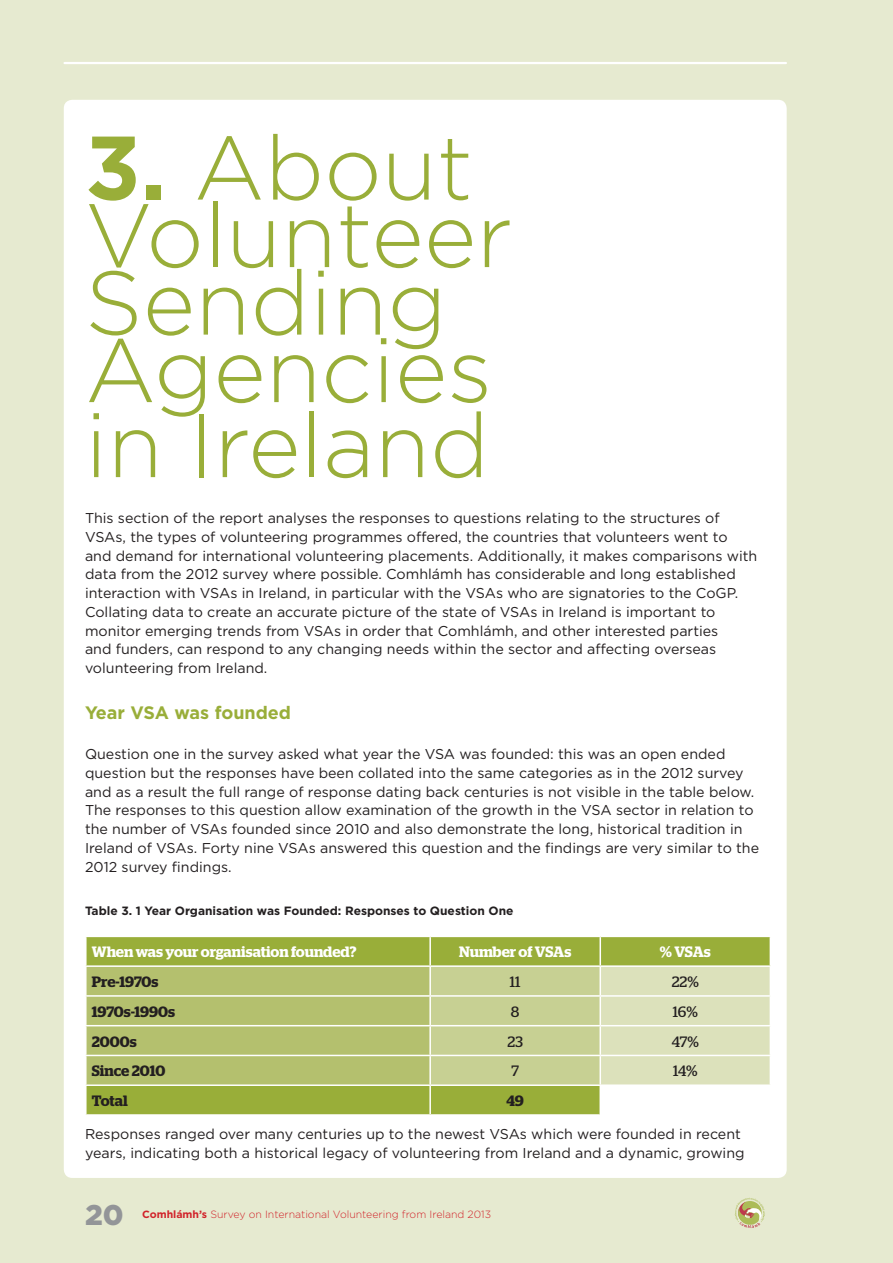
<style>
.page{position:relative;width:893px;height:1263px;background:#e6ead0}
.page>*{position:absolute;margin:0;border:0;box-sizing:border-box;transform-origin:0 0}
.massive_stupid_headi{font:300 90px/67.5px "Gotham";color:#99ae39}
.t1{font:900 28.5px "Gotham";color:#939598}
.heading_bold_12_14{font:700 18px "Gotham";color:#99ae39}
.t2{font:600 15px "Stag";letter-spacing:-.005em;color:#fff}
.t3{font:600 15px "Stag";color:#231f20}
.t4{font:15px "Stag";color:#231f20}
.t5{font:14.25px/18.8px "Gotham";color:#231f20}
.t6{font:700 12px "Gotham";color:#231f20}
.t7{font:300 10.5px "Gotham";color:#d1232a}
.s1{font-weight:700}
</style>
<div class="page">
<div style="left:64px;top:100px;width:723px;height:1078px;background:#fff;border-radius:9px"></div>
<svg style="left:86px;top:937px;width:685px;height:177px;background:#bcc87d"></svg>
<hr style="left:65px;top:62px;width:721px;height:2px;background:#fff">
<svg style="left:735px;top:1198px;width:30px;height:30px"></svg>
<p class="massive_stupid_headi" style="left:85px;top:132px;width:429px"><span class="s1">3.</span> About<br>Volunteer<br>Sending<br>Agencies</p>
<p class="massive_stupid_headi" style="left:85px;top:409px;width:406px">in Ireland</p>
<p class="t5" style="left:85px;top:508px;width:674px">This section of the report analyses the responses to questions relating to the structures of VSAs, the types of volunteering programmes offered, the countries that volunteers went to and demand for international volunteering placements. Additionally, it makes comparisons with data from the 2012 survey where possible. Comhlámh has considerable and long established interaction with VSAs in Ireland, in particular with the VSAs who are signatories to the CoGP.<br>Collating data to create an accurate picture of the state of VSAs in Ireland is important to monitor emerging trends from VSAs in order that Comhlámh, and other interested parties<br>and funders, can respond to any changing needs within the sector and affecting overseas volunteering from Ireland.</p>
<p class="heading_bold_12_14" style="left:85px;top:701px;width:208px">Year VSA was founded</p>
<p class="t5" style="left:85px;top:744px;width:676px">Question one in the survey asked what year the VSA was founded: this was an open ended question but the responses have been collated into the same categories as in the 2012 survey and as a result the full range of response dating back centuries is not visible in the table below.<br>The responses to this question allow examination of the growth in the VSA sector in relation to the number of VSAs founded since 2010 and also demonstrate the long, historical tradition in Ireland of VSAs. Forty nine VSAs answered this question and the findings are very similar to the 2012 survey findings.</p>
<p class="t6" style="left:85px;top:902px;width:430px">Table 3. 1 Year Organisation was Founded: Responses to Question One</p>
<p class="t2" style="left:92px;top:943px;width:266px">When was your organisation founded?</p>
<p class="t2" style="left:459px;top:943px;width:114px">Number of VSAs</p>
<p class="t2" style="left:660px;top:943px;width:52px">% VSAs</p>
<p class="t3" style="left:92px;top:973px;width:68px">Pre-1970s</p>
<p class="t4" style="left:510px;top:973px;width:12px">11</p>
<p class="t4" style="left:672px;top:973px;width:28px">22%</p>
<p class="t3" style="left:92px;top:1003px;width:85px">1970s-1990s</p>
<p class="t4" style="left:511px;top:1003px;width:10px">8</p>
<p class="t4" style="left:673px;top:1003px;width:27px">16%</p>
<p class="t3" style="left:92px;top:1032px;width:46px">2000s</p>
<p class="t4" style="left:508px;top:1032px;width:17px">23</p>
<p class="t4" style="left:672px;top:1032px;width:29px">47%</p>
<p class="t3" style="left:92px;top:1062px;width:75px">Since 2010</p>
<p class="t4" style="left:511px;top:1062px;width:9px">7</p>
<p class="t4" style="left:673px;top:1062px;width:26px">14%</p>
<p class="t3" style="left:92px;top:1092px;width:38px">Total</p>
<p class="t3" style="left:506px;top:1092px;width:19px">49</p>
<p class="t5" style="left:85px;top:1124px;width:661px">Responses ranged over many centuries up to the newest VSAs which were founded in recent years, indicating both a historical legacy of volunteering from Ireland and a dynamic, growing</p>
<h2 class="t1" style="left:85px;top:1195px;width:40px">20</h2>
<p class="t7" style="left:142px;top:1207px;width:351px"><span class="s1">Comhlámh’s</span> Survey on International Volunteering from Ireland 2013</p>
</div>
